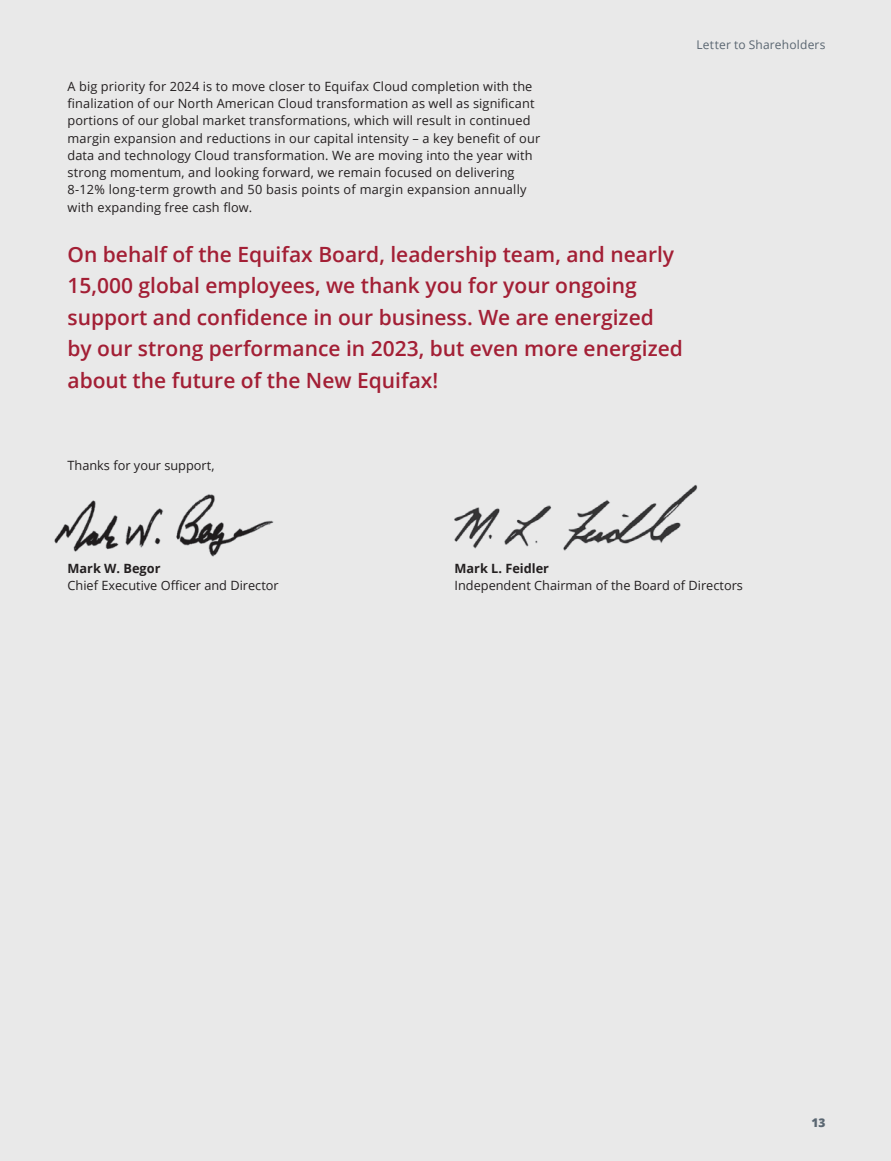
<style>
.page{position:relative;width:891px;height:1161px;background:#e9e9e9}
.page>*{position:absolute;margin:0;border:0;box-sizing:border-box;transform-origin:0 0}
.t1{font:600 21px/31.5px "Open Sans";color:#a31f35}
.t2{font:12.75px/17.2px "Open Sans";letter-spacing:.01em;color:#231f20}
.t3{font:12px "Open Sans";letter-spacing:.015em;color:#5a6671}
.t4{font:800 12px "Open Sans";color:#5a6671}
.s1{font-weight:700}
</style>
<div class="page">
<img style="left:454px;top:484px;width:244px;height:67px">
<img style="left:54px;top:494px;width:220px;height:63px">
<p class="t2" style="left:68px;top:77px;width:474px">A big priority for 2024 is to move closer to Equifax Cloud completion with the finalization of our North American Cloud transformation as well as significant portions of our global market transformations, which will result in continued margin expansion and reductions in our capital intensity – a key benefit of our data and technology Cloud transformation. We are moving into the year with strong momentum, and looking forward, we remain focused on delivering 8-12% long-term growth and 50 basis points of margin expansion annually with expanding free cash flow.</p>
<p class="t1" style="left:68px;top:238px;width:617px">On behalf of the Equifax Board, leadership team, and nearly 15,000 global employees, we thank you for your ongoing support and confidence in our business. We are energized by our strong performance in 2023, but even more energized about the future of the New Equifax!</p>
<p class="t3" style="left:697px;top:37px;width:131px">Letter to Shareholders</p>
<p class="t2" style="left:68px;top:457px;width:148px">Thanks for your support,</p>
<p class="t2" style="left:68px;top:559px;width:213px"><span class="s1">Mark W. Begor<br></span>Chief Executive Officer and Director</p>
<p class="t2" style="left:455px;top:559px;width:290px"><span class="s1">Mark L. Feidler<br></span>Independent Chairman of the Board of Directors</p>
<p class="t4" style="left:812px;top:1114px;width:16px">13</p>
</div>
